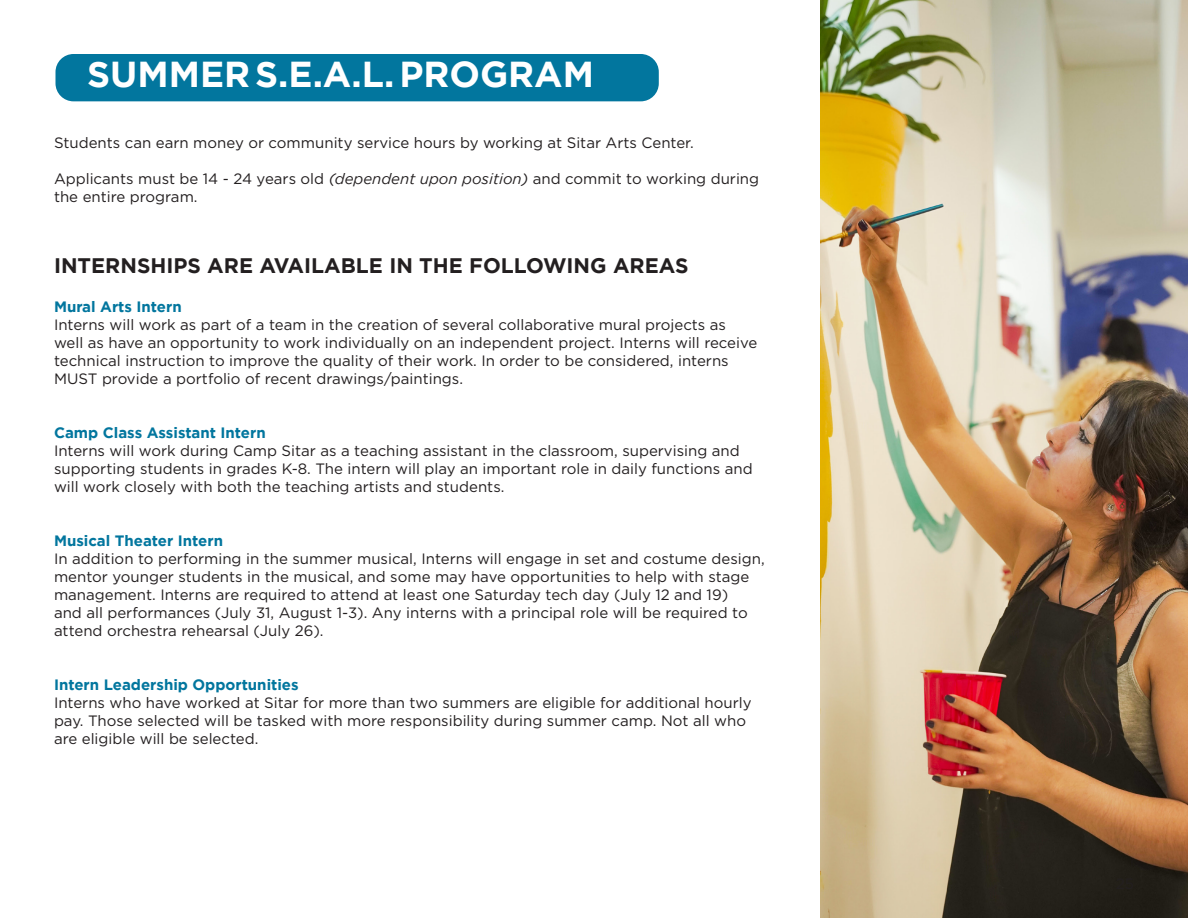
<style>
.page{position:relative;width:1188px;height:918px;background:#fff}
.page>*{position:absolute;margin:0;border:0;box-sizing:border-box;transform-origin:0 0}
.t1{font:700 36px "Gotham";color:#fff}
.Basic_10pt_Gotham_Book_Copy{font:700 21px "Gotham";color:#231f20}
.Basic_10pt_Gotham_Book_Copy-2{font:15px/18px "Gotham";color:#231f20}
.s1{font-style:italic}
.s2{font-weight:700;color:#02769e}
</style>
<div class="page">
<img style="left:821px;top:1px;width:367px;height:917px">
<div style="left:56px;top:54px;width:603px;height:47px;background:#02769e;border-radius:18px"></div>
<h1 class="t1" style="left:87px;top:54px;width:508px">SUMMER S.E.A.L. PROGRAM</h1>
<p class="Basic_10pt_Gotham_Book_Copy-2" style="left:54px;top:133px;width:641px">Students can earn money or community service hours by working at Sitar Arts Center.</p>
<p class="Basic_10pt_Gotham_Book_Copy-2" style="left:54px;top:169px;width:707px">Applicants must be 14 - 24 years old <span class="s1">(dependent upon position)</span> and commit to working during the entire program.</p>
<p class="Basic_10pt_Gotham_Book_Copy" style="left:54px;top:254px;width:636px">INTERNSHIPS ARE AVAILABLE IN THE FOLLOWING AREAS</p>
<p class="Basic_10pt_Gotham_Book_Copy-2" style="left:54px;top:298px;width:705px"><span class="s2">Mural Arts Intern<br></span>Interns will work as part of a team in the creation of several collaborative mural projects as well as have an opportunity to work individually on an independent project. Interns will receive technical instruction to improve the quality of their work. In order to be considered, interns MUST provide a portfolio of recent drawings/paintings.</p>
<p class="Basic_10pt_Gotham_Book_Copy-2" style="left:54px;top:424px;width:700px"><span class="s2">Camp Class Assistant Intern<br></span>Interns will work during Camp Sitar as a teaching assistant in the classroom, supervising and supporting students in grades K-8. The intern will play an important role in daily functions and will work closely with both the teaching artists and students.</p>
<p class="Basic_10pt_Gotham_Book_Copy-2" style="left:54px;top:532px;width:712px"><span class="s2">Musical Theater Intern<br></span>In addition to performing in the summer musical, Interns will engage in set and costume design, mentor younger students in the musical, and some may have opportunities to help with stage management. Interns are required to attend at least one Saturday tech day (July 12 and 19)<br>and all performances (July 31, August 1-3). Any interns with a principal role will be required to attend orchestra rehearsal (July 26).</p>
<p class="Basic_10pt_Gotham_Book_Copy-2" style="left:54px;top:676px;width:699px"><span class="s2">Intern Leadership Opportunities<br></span>Interns who have worked at Sitar for more than two summers are eligible for additional hourly pay. Those selected will be tasked with more responsibility during summer camp. Not all who are eligible will be selected.</p>
</div>
